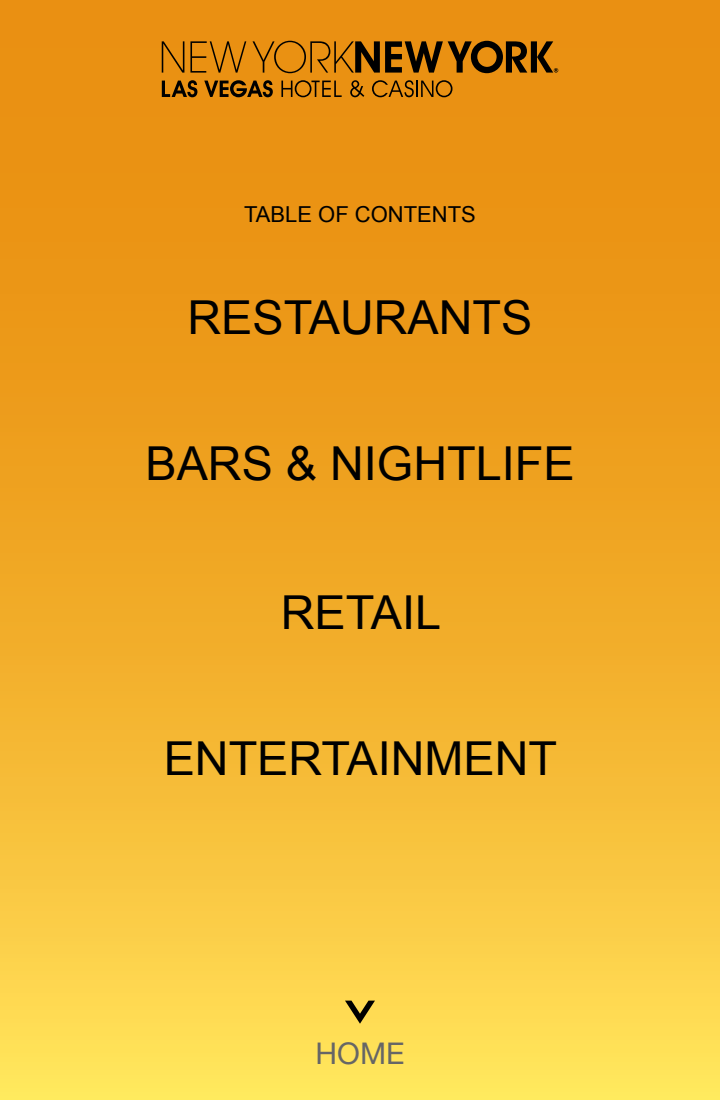
<style>
.page{position:relative;width:720px;height:1100px;background:#fff}
.page>*{position:absolute;margin:0;border:0;box-sizing:border-box;transform-origin:0 0}
.Section{font:46.8px "Arial";color:#000}
.t1{font:30px "Helvetica Neue LT Std";color:#666}
.Heading{font:22px "Arial";color:#000}
</style>
<div class="page">
<div style="left:0;top:0;width:720px;height:1100px;background:linear-gradient(to bottom,#e68204,#fed951)"></div>
<svg style="left:345px;top:1001px;width:30px;height:23px"></svg>
<svg style="left:162px;top:41px;width:22px;height:32px"></svg>
<svg style="left:190px;top:41px;width:56px;height:32px"></svg>
<svg style="left:162px;top:80px;width:35px;height:17px"></svg>
<svg style="left:204px;top:80px;width:69px;height:17px"></svg>
<svg style="left:281px;top:80px;width:61px;height:17px"></svg>
<svg style="left:350px;top:80px;width:14px;height:17px"></svg>
<svg style="left:372px;top:80px;width:80px;height:17px"></svg>
<svg style="left:253px;top:41px;width:305px;height:32px"></svg>
<p class="Heading" style="left:244px;top:200px;width:233px">TABLE OF CONTENTS</p>
<p class="Section" style="left:188px;top:287px;width:346px">RESTAURANTS</p>
<p class="Section" style="left:145px;top:433px;width:431px">BARS &amp; NIGHTLIFE</p>
<p class="Section" style="left:281px;top:582px;width:162px">RETAIL</p>
<p class="Section" style="left:164px;top:728px;width:395px">ENTERTAINMENT</p>
<p class="t1" style="left:315px;top:1035px;width:91px">HOME</p>
</div>
